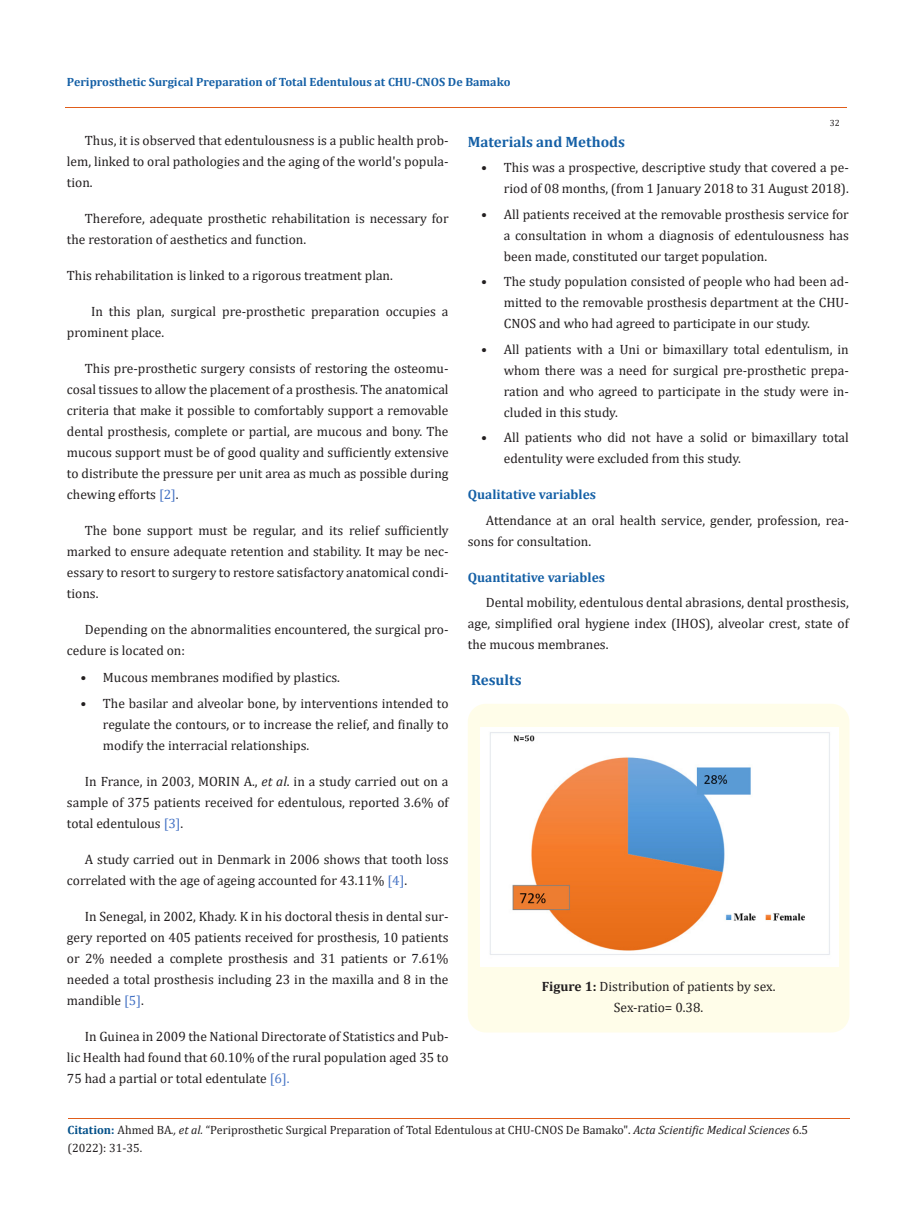
<style>
.page{position:relative;width:917px;height:1224px;background:#fff}
.page>*{position:absolute;margin:0;border:0;box-sizing:border-box;transform-origin:0 0}
.t1{font:700 15px "Cambria";color:#1560a6}
.t2{font:13.5px/21px "Cambria";color:#231f20;text-align:justify}
.t3{font:700 13.5px "Cambria";color:#1560a6}
.t4{font:12px/18px "Cambria";color:#231f20}
.t5{font:700 12px "Cambria";color:#1560a6}
.t6{font:9px "Cambria";color:#231f20}
.s1{color:#4472c4}
.s2{font-style:italic}
.s3{font-weight:700}
.s4{font-weight:700;color:#035089}
</style>
<div class="page">
<div style="left:468px;top:704px;width:381px;height:329px;background:#fffde9;border-radius:18px"></div>
<img style="left:480px;top:727px;width:358px;height:239px">
<hr style="left:65px;top:108px;width:782px;height:1px;background:#e05d1a">
<hr style="left:68px;top:1119px;width:781px;height:1px;background:#e05d1a">
<p class="t5" style="left:67px;top:73px;width:445px">Periprosthetic Surgical Preparation of Total Edentulous at CHU-CNOS De Bamako</p>
<p class="t6" style="left:829px;top:118px;width:11px">32</p>
<p class="t2" style="left:67px;top:130px;width:383px;text-indent:18px">Thus, it is observed that edentulousness is a public health prob&shy;lem, linked to oral pathologies and the aging of the world's popula&shy;tion.</p>
<p class="t2" style="left:67px;top:208px;width:383px;text-indent:18px">Therefore, adequate prosthetic rehabilitation is necessary for the restoration of aesthetics and function.</p>
<p class="t2" style="left:67px;top:265px;width:327px">This rehabilitation is linked to a rigorous treatment plan.</p>
<p class="t2" style="left:67px;top:301px;width:383px;text-indent:24px">In this plan, surgical pre-prosthetic preparation occupies a prominent place.</p>
<p class="t2" style="left:67px;top:358px;width:383px;text-indent:18px">This pre-prosthetic surgery consists of restoring the osteomu&shy;cosal tissues to allow the placement of a prosthesis. The anatomical criteria that make it possible to comfortably support a removable dental prosthesis, complete or partial, are mucous and bony. The mucous support must be of good quality and sufficiently extensive to distribute the pressure per unit area as much as possible during chewing efforts <span class="s1">[2]</span>.</p>
<p class="t2" style="left:67px;top:520px;width:383px;text-indent:18px">The bone support must be regular, and its relief sufficiently marked to ensure adequate retention and stability. It may be nec&shy;essary to resort to surgery to restore satisfactory anatomical condi&shy;tions.</p>
<p class="t2" style="left:67px;top:619px;width:383px;text-indent:18px">Depending on the abnormalities encountered, the surgical pro&shy;cedure is located on:</p>
<p class="t2" style="left:80px;top:667px;width:261px">• Mucous membranes modified by plastics.</p>
<p class="t2" style="left:103px;top:693px;width:347px;text-indent:-22px">• The basilar and alveolar bone, by interventions intended to regulate the contours, or to increase the relief, and finally to modify the interracial relationships.</p>
<p class="t2" style="left:67px;top:771px;width:383px;text-indent:18px">In France, in 2003, MORIN A., <span class="s2">et al</span>. in a study carried out on a sample of 375 patients received for edentulous, reported 3.6% of total edentulous <span class="s1">[3]</span>.</p>
<p class="t2" style="left:67px;top:849px;width:383px;text-indent:18px">A study carried out in Denmark in 2006 shows that tooth loss correlated with the age of ageing accounted for 43.11% <span class="s1">[4]</span>.</p>
<p class="t2" style="left:67px;top:906px;width:383px;text-indent:18px">In Senegal, in 2002, Khady. K in his doctoral thesis in dental sur&shy;gery reported on 405 patients received for prosthesis, 10 patients or 2% needed a complete prosthesis and 31 patients or 7.61% needed a total prosthesis including 23 in the maxilla and 8 in the mandible <span class="s1">[5]</span>.</p>
<p class="t2" style="left:67px;top:1026px;width:383px;text-indent:18px">In Guinea in 2009 the National Directorate of Statistics and Pub&shy;lic Health had found that 60.10% of the rural population aged 35 to 75 had a partial or total edentulate <span class="s1">[6].</span></p>
<p class="t1" style="left:468px;top:131px;width:159px">Materials and Methods</p>
<p class="t2" style="left:481px;top:157px;width:369px;text-align:right">• This was a prospective, descriptive study that covered a pe&shy;riod of 08 months, (from 1 January 2018 to 31 August 2018).</p>
<p class="t2" style="left:504px;top:203px;width:346px;text-indent:-22px">• All patients received at the removable prosthesis service for a consultation in whom a diagnosis of edentulousness has been made, constituted our target population.</p>
<p class="t2" style="left:504px;top:271px;width:346px;text-indent:-22px">• The study population consisted of people who had been ad&shy;mitted to the removable prosthesis department at the CHU-CNOS and who had agreed to participate in our study.</p>
<p class="t2" style="left:504px;top:338px;width:346px;text-indent:-22px">• All patients with a Uni or bimaxillary total edentulism, in whom there was a need for surgical pre-prosthetic prepa&shy;ration and who agreed to participate in the study were in&shy;cluded in this study.</p>
<p class="t2" style="left:504px;top:427px;width:346px;text-indent:-22px">• All patients who did not have a solid or bimaxillary total edentulity were excluded from this study.</p>
<p class="t3" style="left:468px;top:485px;width:130px">Qualitative variables</p>
<p class="t2" style="left:468px;top:509px;width:382px;text-indent:18px">Attendance at an oral health service, gender, profession, rea&shy;sons for consultation.</p>
<p class="t3" style="left:468px;top:567px;width:139px">Quantitative variables</p>
<p class="t2" style="left:468px;top:592px;width:382px;text-indent:18px">Dental mobility, edentulous dental abrasions, dental prosthesis, age, simplified oral hygiene index (IHOS), alveolar crest, state of the mucous membranes.</p>
<p class="t1" style="left:471px;top:669px;width:52px">Results</p>
<p class="t2" style="left:542px;top:976px;width:235px;text-align:center"><span class="s3">Figure 1:</span> Distribution of patients by sex.<br>Sex-ratio= 0.38.</p>
<p class="t4" style="left:68px;top:1121px;width:742px"><span class="s4">Citation:</span> Ahmed BA<span class="s2">., et al.</span> “Periprosthetic Surgical Preparation of Total Edentulous at CHU-CNOS De Bamako". <span class="s2">Acta Scientific Medical Sciences</span> 6.5 (2022): 31-35.</p>
</div>
